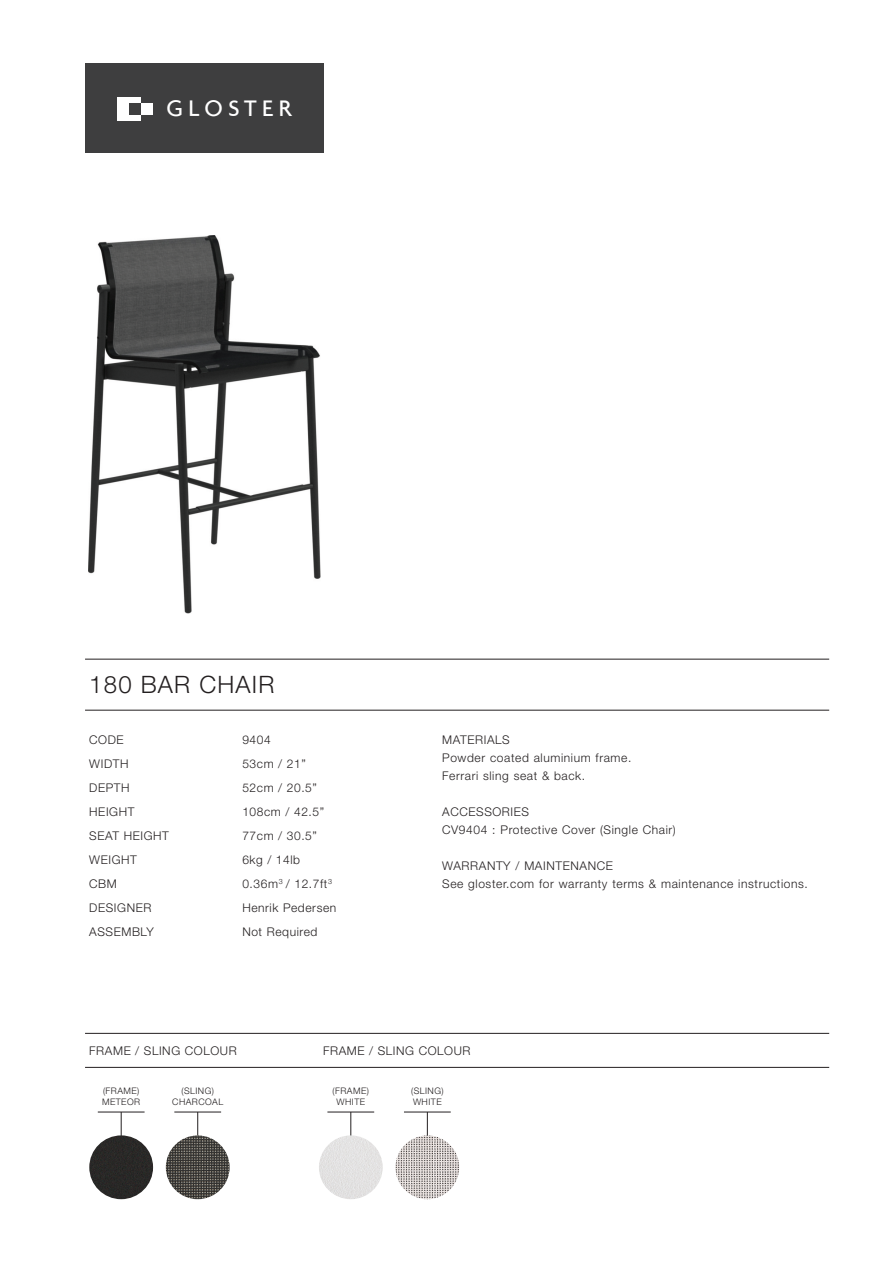
<style>
.page{position:relative;width:893px;height:1263px;background:#fff}
.page>*{position:absolute;margin:0;border:0;box-sizing:border-box;transform-origin:0 0}
.t1{font:500 24.3px "Agenda";letter-spacing:.225em;color:#fff}
.t2{font:300 24px "Helvetica Neue LT Std";letter-spacing:.05em;color:#231f20}
.t3{font:300 12px/24px "Helvetica Neue LT Std";letter-spacing:.05em;color:#231f20}
.t4{font:300 9px/10.8px "Helvetica Neue LT Std";letter-spacing:.05em;color:#231f20}
</style>
<div class="page">
<img style="left:88px;top:235px;width:233px;height:379px">
<hr style="left:85px;top:659px;width:744px;height:1px;background:#231f20">
<hr style="left:85px;top:710px;width:744px;height:1px;background:#231f20">
<hr style="left:85px;top:1067px;width:744px;height:1px;background:#231f20">
<hr style="left:85px;top:1033px;width:744px;height:1px;background:#231f20">
<div style="left:85px;top:64px;width:238px;height:89px;background:#3e3e3f"></div>
<svg style="left:121px;top:1113px;width:1px;height:22px"></svg>
<div style="left:89px;top:1135px;width:64px;height:64px;background:#292826;border-radius:50%"></div>
<hr style="left:98px;top:1112px;width:47px;height:1px;background:#231f20">
<svg style="left:197px;top:1113px;width:1px;height:22px"></svg>
<img style="left:166px;top:1135px;width:64px;height:64px;border-radius:50%">
<hr style="left:174px;top:1112px;width:47px;height:1px;background:#231f20">
<svg style="left:351px;top:1113px;width:1px;height:22px"></svg>
<div style="left:319px;top:1135px;width:64px;height:64px;background:#e3e2e2;border-radius:50%"></div>
<hr style="left:327px;top:1112px;width:47px;height:1px;background:#231f20">
<svg style="left:427px;top:1113px;width:1px;height:22px"></svg>
<img style="left:395px;top:1135px;width:64px;height:64px;border-radius:50%">
<hr style="left:404px;top:1112px;width:47px;height:1px;background:#231f20">
<img style="left:117px;top:97px;width:35px;height:23px">
<h1 class="t1" style="left:166px;top:94px;width:126px">GLOSTER</h1>
<h2 class="t2" style="left:89px;top:676px;width:187px">180 BAR CHAIR</h2>
<p class="t3" style="left:89px;top:729px;width:81px">CODE<br>WIDTH<br>DEPTH<br>HEIGHT<br>SEAT HEIGHT<br>WEIGHT<br>CBM<br>DESIGNER<br>ASSEMBLY</p>
<p class="t3" style="left:242px;top:729px;width:95px">9404<br>53cm / 21”<br>52cm / 20.5”<br>108cm / 42.5”<br>77cm / 30.5”<br>6kg / 14lb<br>0.36m<sup>3</sup> / 12.7ft<sup>3<br></sup>Henrik Pedersen<br>Not Required</p>
<p class="t3" style="left:442px;top:732px;width:191px;line-height:18px">MATERIALS<br>Powder coated aluminium frame.<br>Ferrari sling seat &amp; back.</p>
<p class="t3" style="left:442px;top:804px;width:235px;line-height:18px">ACCESSORIES<br>CV9404 : Protective Cover (Single Chair)</p>
<p class="t3" style="left:442px;top:858px;width:367px;line-height:18px">WARRANTY / MAINTENANCE<br>See gloster.com for warranty terms &amp; maintenance instructions.</p>
<p class="t3" style="left:89px;top:1039px;width:149px">FRAME / SLING COLOUR</p>
<p class="t3" style="left:323px;top:1039px;width:149px">FRAME / SLING COLOUR</p>
<p class="t4" style="left:102px;top:1087px;width:40px">(FRAME)<br>METEOR</p>
<p class="t4" style="left:172px;top:1087px;width:53px;text-align:center">(SLING)<br>CHARCOAL</p>
<p class="t4" style="left:333px;top:1087px;width:38px;text-align:center">(FRAME)<br>WHITE</p>
<p class="t4" style="left:411px;top:1087px;width:34px">(SLING)<br>WHITE</p>
</div>
